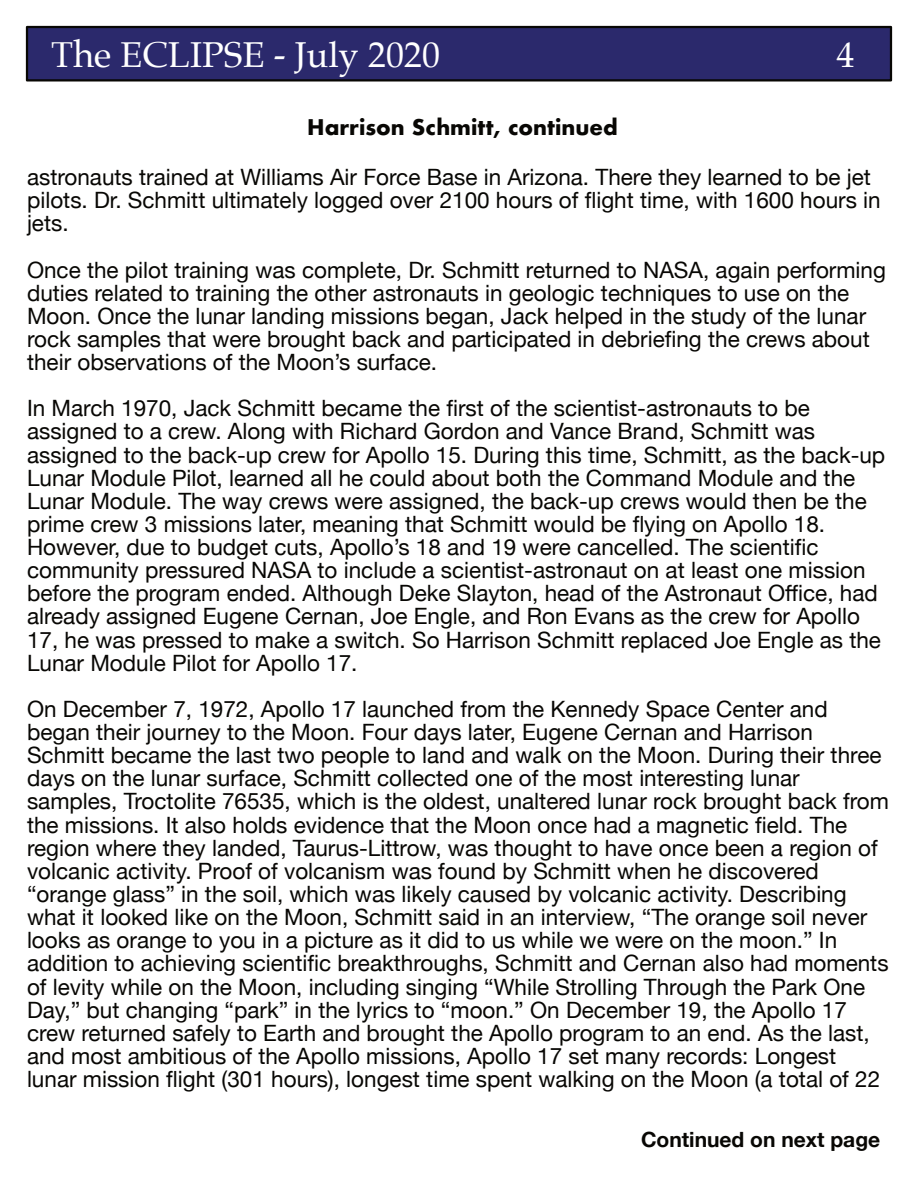
<style>
.page{position:relative;width:918px;height:1188px;background:#fff}
.page>*{position:absolute;margin:0;border:0;box-sizing:border-box;transform-origin:0 0}
.t1{font:36px "Palatino";color:#fff}
.t2{font:22.5px/23.1px "Helvetica Neue";color:#080704}
.t3{font:700 21px "Futura";color:#080704}
.t4{font:700 21px "Helvetica Neue";color:#080704}
</style>
<div class="page">
<div style="left:26px;top:26px;width:866px;height:56px;background:#2b296c;border:2px solid #080704"></div>
<h1 class="t1" style="left:51px;top:37px;width:390px">The ECLIPSE - July 2020</h1>
<h1 class="t1" style="left:837px;top:37px;width:19px">4</h1>
<p class="t3" style="left:307px;top:118px;width:312px">Harrison Schmitt, continued</p>
<p class="t2" style="left:27px;top:165px;width:855px">astronauts trained at Williams Air Force Base in Arizona. There they learned to be jet pilots. Dr. Schmitt ultimately logged over 2100 hours of flight time, with 1600 hours in jets.</p>
<p class="t2" style="left:27px;top:258px;width:861px">Once the pilot training was complete, Dr. Schmitt returned to NASA, again performing duties related to training the other astronauts in geologic techniques to use on the Moon. Once the lunar landing missions began, Jack helped in the study of the lunar rock samples that were brought back and participated in debriefing the crews about their observations of the Moon’s surface.</p>
<p class="t2" style="left:27px;top:396px;width:860px">In March 1970, Jack Schmitt became the first of the scientist-astronauts to be assigned to a crew. Along with Richard Gordon and Vance Brand, Schmitt was assigned to the back-up crew for Apollo 15. During this time, Schmitt, as the back-up Lunar Module Pilot, learned all he could about both the Command Module and the Lunar Module. The way crews were assigned, the back-up crews would then be the prime crew 3 missions later, meaning that Schmitt would be flying on Apollo 18.<br>However, due to budget cuts, Apollo’s 18 and 19 were cancelled. The scientific community pressured NASA to include a scientist-astronaut on at least one mission before the program ended. Although Deke Slayton, head of the Astronaut Office, had already assigned Eugene Cernan, Joe Engle, and Ron Evans as the crew for Apollo 17, he was pressed to make a switch. So Harrison Schmitt replaced Joe Engle as the Lunar Module Pilot for Apollo 17.</p>
<p class="t2" style="left:27px;top:697px;width:864px">On December 7, 1972, Apollo 17 launched from the Kennedy Space Center and began their journey to the Moon. Four days later, Eugene Cernan and Harrison Schmitt became the last two people to land and walk on the Moon. During their three days on the lunar surface, Schmitt collected one of the most interesting lunar samples, Troctolite 76535, which is the oldest, unaltered lunar rock brought back from the missions. It also holds evidence that the Moon once had a magnetic field. The region where they landed, Taurus-Littrow, was thought to have once been a region of volcanic activity. Proof of volcanism was found by Schmitt when he discovered “orange glass” in the soil, which was likely caused by volcanic activity. Describing what it looked like on the Moon, Schmitt said in an interview, “The orange soil never looks as orange to you in a picture as it did to us while we were on the moon.” In addition to achieving scientific breakthroughs, Schmitt and Cernan also had moments of levity while on the Moon, including singing “While Strolling Through the Park One Day,” but changing “park” in the lyrics to “moon.” On December 19, the Apollo 17 crew returned safely to Earth and brought the Apollo program to an end. As the last, and most ambitious of the Apollo missions, Apollo 17 set many records: Longest lunar mission flight (301 hours), longest time spent walking on the Moon (a total of 22</p>
<p class="t4" style="left:641px;top:1127px;width:241px">Continued on next page</p>
</div>
